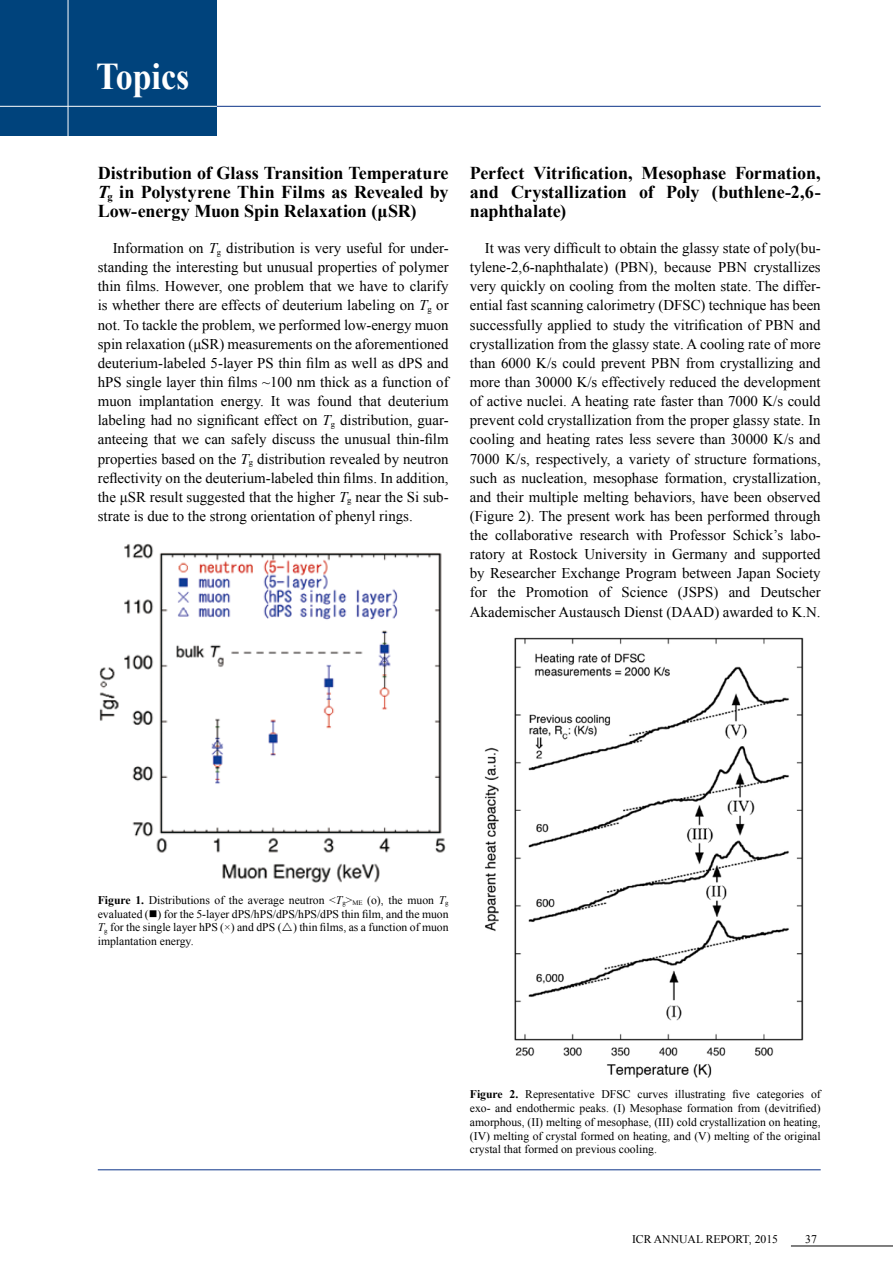
<style>
.page{position:relative;width:893px;height:1263px;background:#fff}
.page>*{position:absolute;margin:0;border:0;box-sizing:border-box;transform-origin:0 0}
.t1{font:700 37.8px "Times New Roman";color:#fff;scale:.9 1}
.t2{font:700 18px/19.2px "Times New Roman";letter-spacing:-.005em;color:#000;text-align:justify}
.t3{font:14.85px/19.2px "Times New Roman";color:#000;text-align:justify}
.t4{font:11.7px/13.8px "Times New Roman";color:#000;text-align:justify}
.s1{font-style:italic}
.s2{font-weight:700}
</style>
<div class="page">
<div style="left:0;top:0;width:217px;height:136px;background:#00437c"></div>
<hr style="left:217px;top:106px;width:604px;height:1px;background:#0c3388">
<hr style="left:98px;top:1169px;width:723px;height:1px;background:#0c3388">
<hr style="left:0;top:106px;width:217px;height:1px;background:#fff">
<hr style="left:791px;top:1246px;width:102px;height:1px;background:#000">
<hr style="left:68px;top:0;width:1px;height:136px;background:#fff">
<img style="left:99px;top:543px;width:347px;height:340px">
<img style="left:484px;top:637px;width:320px;height:441px">
<h1 class="t1" style="left:96px;top:50px;width:105px">Topics</h1>
<p class="t2" style="left:98px;top:163px;width:352px">Distribution of Glass Transition Temperature <span class="s1">T</span><sub>g</sub> in Polystyrene Thin Films as Revealed by Low-energy Muon Spin Relaxation (μSR)</p>
<p class="t3" style="left:98px;top:238px;width:352px;text-indent:15px">Information on <span class="s1">T</span><sub>g</sub> distribution is very useful for under&shy;standing the interesting but unusual properties of polymer thin films. However, one problem that we have to clarify is whether there are effects of deuterium labeling on <span class="s1">T</span><sub>g</sub> or not. To tackle the problem, we performed low-energy muon spin relaxation (μSR) measurements on the aforementioned deuterium-labeled 5-layer PS thin film as well as dPS and hPS single layer thin films ~100 nm thick as a function of muon implantation energy. It was found that deuterium labeling had no significant effect on <span class="s1">T</span><sub>g</sub> distribution, guar&shy;anteeing that we can safely discuss the unusual thin-film properties based on the <span class="s1">T</span><sub>g</sub> distribution revealed by neutron reflectivity on the deuterium-labeled thin films. In addition, the μSR result suggested that the higher <span class="s1">T</span><sub>g</sub> near the Si sub&shy;strate is due to the strong orientation of phenyl rings.</p>
<p class="t2" style="left:470px;top:163px;width:352px">Perfect Vitrification, Mesophase Formation, and Crystallization of Poly (buthlene-2,6- naphthalate)</p>
<p class="t3" style="left:470px;top:238px;width:352px;text-indent:15px">It was very difficult to obtain the glassy state of poly(bu&shy;tylene-2,6-naphthalate) (PBN), because PBN crystallizes very quickly on cooling from the molten state. The differ&shy;ential fast scanning calorimetry (DFSC) technique has been successfully applied to study the vitrification of PBN and crystallization from the glassy state. A cooling rate of more than 6000 K/s could prevent PBN from crystallizing and more than 30000 K/s effectively reduced the development of active nuclei. A heating rate faster than 7000 K/s could prevent cold crystallization from the proper glassy state. In cooling and heating rates less severe than 30000 K/s and 7000 K/s, respectively, a variety of structure formations, such as nucleation, mesophase formation, crystallization, and their multiple melting behaviors, have been observed (Figure 2). The present work has been performed through the collaborative research with Professor Schick’s labo&shy;ratory at Rostock University in Germany and supported by Researcher Exchange Program between Japan Society for the Promotion of Science (JSPS) and Deutscher Akademischer Austausch Dienst (DAAD) awarded to K.N.</p>
<p class="t4" style="left:98px;top:893px;width:352px"><span class="s2">Figure 1.</span> Distributions of the average neutron &lt;<span class="s1">T</span><sub>g</sub>&gt;<sub>ME</sub> (o), the muon <span class="s1">T</span><sub>g </sub>evaluated (■) for the 5-layer dPS/hPS/dPS/hPS/dPS thin film, and the muon <span class="s1">T</span><sub>g</sub> for the single layer hPS (×) and dPS ( ) thin films, as a function of muon implantation energy.</p>
<p class="t4" style="left:470px;top:1087px;width:352px"><span class="s2">Figure 2.</span> Representative DFSC curves illustrating five categories of exo- and endothermic peaks. (I) Mesophase formation from (devitrified) amorphous, (II) melting of mesophase, (III) cold crystallization on heating, (IV) melting of crystal formed on heating, and (V) melting of the original crystal that formed on previous cooling.</p>
<p class="t4" style="left:632px;top:1232px;width:148px">ICR ANNUAL REPORT, 2015</p>
<p class="t4" style="left:805px;top:1232px;width:13px">37</p>
</div>
